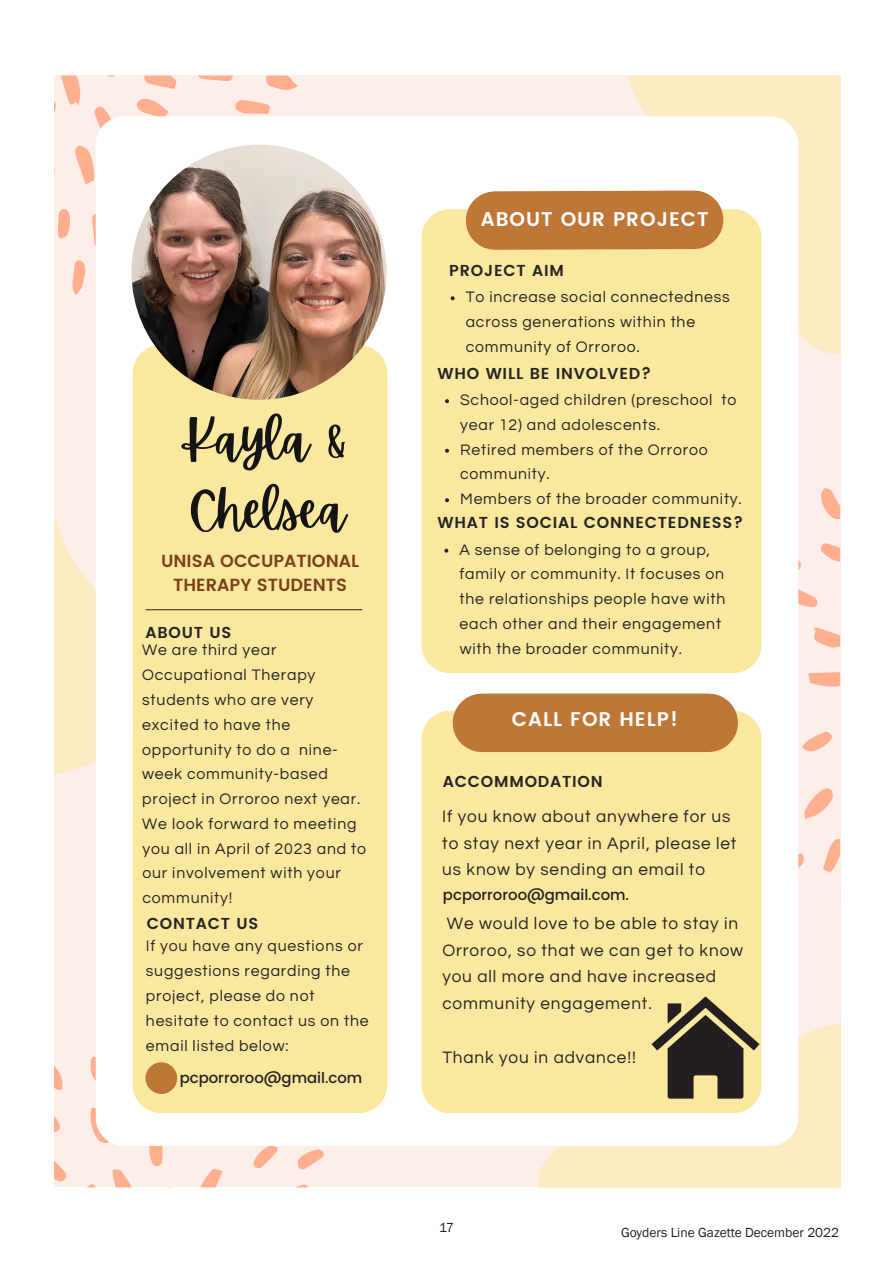
<style>
.page{position:relative;width:893px;height:1263px;background:#fff}
.page>*{position:absolute;margin:0;border:0;box-sizing:border-box;transform-origin:0 0}
.t1{font:50.85px/70.3px "Apricots";color:#141414}
.t2{font:600 19.8px "Poppins";letter-spacing:.05em;color:#fff}
.t3{font:600 17.55px/23.9px "Poppins";color:#7b401a;text-align:center}
.t4{font:17.1px/26.7px "Questrial";letter-spacing:.05em;color:#242424}
.t5{font:15.9px/24.8px "Questrial";letter-spacing:.05em;color:#242424}
.t6{font:600 15.9px "Poppins";letter-spacing:.05em;color:#242424}
.t7{font:500 14.85px "Poppins";color:#231f20}
.t8{font:13.5px "Franklin Gothic";color:#231f20}
.s1{font-family:"Poppins";font-weight:600}
</style>
<div class="page">
<div style="left:54px;top:76px;width:786px;height:1111px;background:#fdeee9"></div>
<svg style="left:54px;top:514px;width:42px;height:261px"></svg>
<div style="left:628px;top:76px;width:212px;height:278px;background:#fbeac2"></div>
<svg style="left:91px;top:1107px;width:20px;height:36px"></svg>
<svg style="left:200px;top:1168px;width:23px;height:19px"></svg>
<svg style="left:54px;top:1160px;width:12px;height:21px"></svg>
<svg style="left:54px;top:1116px;width:6px;height:16px"></svg>
<svg style="left:87px;top:1169px;width:45px;height:18px"></svg>
<svg style="left:297px;top:1184px;width:11px;height:3px"></svg>
<svg style="left:149px;top:1146px;width:14px;height:20px"></svg>
<svg style="left:90px;top:1056px;width:6px;height:25px"></svg>
<svg style="left:54px;top:1066px;width:8px;height:24px"></svg>
<svg style="left:253px;top:1146px;width:71px;height:23px"></svg>
<svg style="left:144px;top:76px;width:33px;height:13px"></svg>
<svg style="left:198px;top:76px;width:35px;height:5px"></svg>
<svg style="left:266px;top:76px;width:32px;height:14px"></svg>
<svg style="left:54px;top:76px;width:60px;height:109px"></svg>
<svg style="left:235px;top:100px;width:35px;height:14px"></svg>
<svg style="left:92px;top:213px;width:4px;height:33px"></svg>
<svg style="left:136px;top:98px;width:32px;height:18px"></svg>
<svg style="left:72px;top:260px;width:14px;height:35px"></svg>
<svg style="left:58px;top:209px;width:12px;height:30px"></svg>
<div style="left:537px;top:1023px;width:303px;height:164px;background:#fbeac2"></div>
<svg style="left:804px;top:788px;width:29px;height:31px"></svg>
<svg style="left:808px;top:672px;width:32px;height:15px"></svg>
<svg style="left:821px;top:488px;width:19px;height:31px"></svg>
<svg style="left:813px;top:627px;width:27px;height:21px"></svg>
<svg style="left:823px;top:839px;width:17px;height:60px"></svg>
<svg style="left:821px;top:543px;width:19px;height:18px"></svg>
<svg style="left:798px;top:589px;width:19px;height:18px"></svg>
<svg style="left:802px;top:731px;width:30px;height:20px"></svg>
<svg style="left:798px;top:560px;width:3px;height:10px"></svg>
<svg style="left:798px;top:853px;width:6px;height:15px"></svg>
<div style="left:96px;top:116px;width:702px;height:1030px;background:#fff;border-radius:28px"></div>
<div style="left:133px;top:345px;width:254px;height:768px;background:#fae89f;border-radius:28px"></div>
<img style="left:132px;top:145px;width:255px;height:255px;border-radius:128px">
<div style="left:422px;top:209px;width:339px;height:464px;background:#fae89f;border-radius:28px"></div>
<div style="left:422px;top:711px;width:339px;height:402px;background:#fae89f;border-radius:28px"></div>
<div style="left:145px;top:1062px;width:32px;height:32px;background:#be7737;border-radius:50%"></div>
<div style="left:482px;top:693px;width:227px;height:59px;background:#be7737"></div>
<svg style="left:436px;top:190px;width:317px;height:60px"></svg>
<hr style="left:146px;top:609px;width:216px;height:1px;background:#231f20">
<svg style="left:651px;top:996px;width:108px;height:102px"></svg>
<svg style="left:451px;top:296px;width:4px;height:4px"></svg>
<svg style="left:444px;top:549px;width:4px;height:4px"></svg>
<svg style="left:445px;top:399px;width:4px;height:4px"></svg>
<svg style="left:445px;top:449px;width:4px;height:4px"></svg>
<svg style="left:445px;top:498px;width:4px;height:4px"></svg>
<p class="t1" style="left:187px;top:404px;width:162px">Kayla &amp;<br>Chelsea</p>
<p class="t3" style="left:161px;top:550px;width:200px">UNISA OCCUPATIONAL<br>THERAPY STUDENTS</p>
<p class="t5" style="left:142px;top:624px;width:136px;line-height:17.9px"><span class="s1">ABOUT US<br></span>We are third year</p>
<p class="t5" style="left:142px;top:663px;width:225px">Occupational Therapy students who are very excited to have the opportunity to do a nine&shy;week community-based project in Orroroo next year.<br>We look forward to meeting you all in April of 2023 and to our involvement with your community!</p>
<p class="t5" style="left:146px;top:934px;width:224px">If you have any questions or suggestions regarding the project, please do not hesitate to contact us on the email listed below:</p>
<p class="t6" style="left:147px;top:911px;width:113px">CONTACT US</p>
<p class="t7" style="left:180px;top:1067px;width:184px">pcporroroo@gmail.com</p>
<p class="t2" style="left:481px;top:204px;width:229px">ABOUT OUR PROJECT</p>
<p class="t6" style="left:449px;top:258px;width:116px">PROJECT AIM</p>
<p class="t5" style="left:466px;top:285px;width:266px">To increase social connectedness across generations within the community of Orroroo.</p>
<p class="t5" style="left:460px;top:362px;width:283px;text-indent:-23px"><span class="s1">WHO WILL BE INVOLVED?<br></span>School-aged children (preschool to year 12) and adolescents.<br>Retired members of the Orroroo community.<br>Members of the broader community.</p>
<p class="t6" style="left:437px;top:511px;width:307px">WHAT IS SOCIAL CONNECTEDNESS?</p>
<p class="t5" style="left:459px;top:537px;width:267px">A sense of belonging to a group, family or community. It focuses on the relationships people have with each other and their engagement with the broader community.</p>
<p class="t2" style="left:512px;top:704px;width:168px">CALL FOR HELP!</p>
<p class="t6" style="left:443px;top:770px;width:161px">ACCOMMODATION</p>
<p class="t4" style="left:442px;top:803px;width:296px">If you know about anywhere for us to stay next year in April, please let us know by sending an email to</p>
<p class="t4" style="left:442px;top:910px;width:302px">We would love to be able to stay in<br>Orroroo, so that we can get to know you all more and have increased community engagement.</p>
<p class="t4" style="left:442px;top:1044px;width:195px">Thank you in advance!!</p>
<p class="t7" style="left:443px;top:884px;width:188px">pcporroroo@gmail.com.</p>
<p class="t8" style="left:439px;top:1219px;width:16px">17</p>
<p class="t8" style="left:621px;top:1224px;width:219px">Goyders Line Gazette December 2022</p>
</div>
